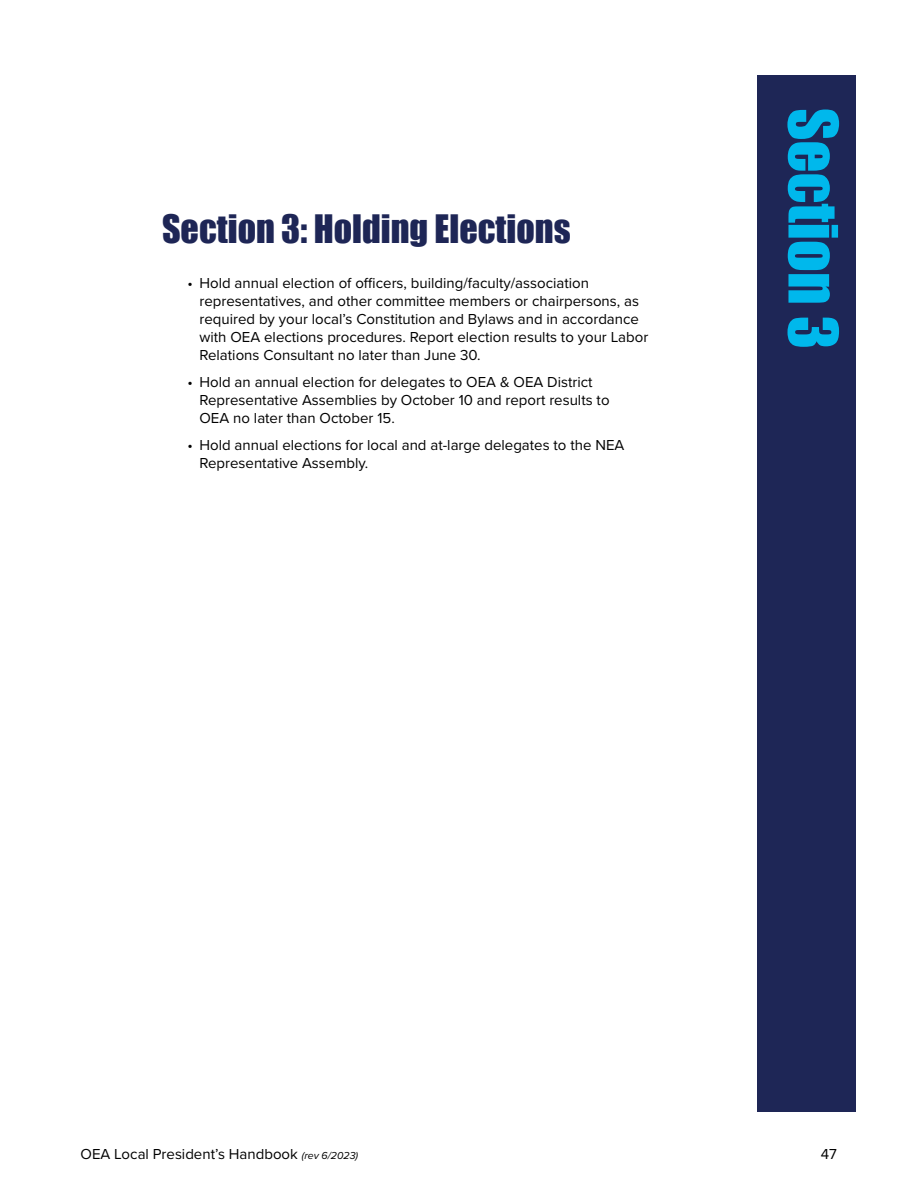
<style>
.page{position:relative;width:918px;height:1188px;background:#fff}
.page>*{position:absolute;margin:0;border:0;box-sizing:border-box;transform-origin:0 0}
.t1{font:62.7px "Impact";color:#00b8ec}
.t2{font:36px "Impact";color:#1e2656}
.t3{font:15px/18px "Proxima Nova";color:#000}
.s1{font-style:italic;font-size:10.5px}
</style>
<div class="page">
<div style="left:757px;top:76px;width:98px;height:1036px;background:#1e2656"></div>
<h2 class="t2" style="left:162px;top:201px;width:410px">Section 3: Holding Elections</h2>
<p class="t3" style="left:200px;top:274px;width:450px;text-indent:-12px">• Hold annual election of officers, building/faculty/association representatives, and other committee members or chairpersons, as required by your local’s Constitution and Bylaws and in accordance with OEA elections procedures. Report election results to your Labor Relations Consultant no later than June 30.</p>
<p class="t3" style="left:200px;top:373px;width:412px;text-indent:-12px">• Hold an annual election for delegates to OEA &amp; OEA District<br>Representative Assemblies by October 10 and report results to<br>OEA no later than October 15.</p>
<p class="t3" style="left:200px;top:436px;width:426px;text-indent:-12px">• Hold annual elections for local and at-large delegates to the NEA<br>Representative Assembly.</p>
<h1 class="t1" style="left:862px;top:108px;width:243px;rotate:90deg">Section 3</h1>
<p class="t3" style="left:81px;top:1144px;width:279px">OEA Local President’s Handbook <span class="s1">(rev 6/2023)</span></p>
<p class="t3" style="left:821px;top:1144px;width:18px">47</p>
</div>
